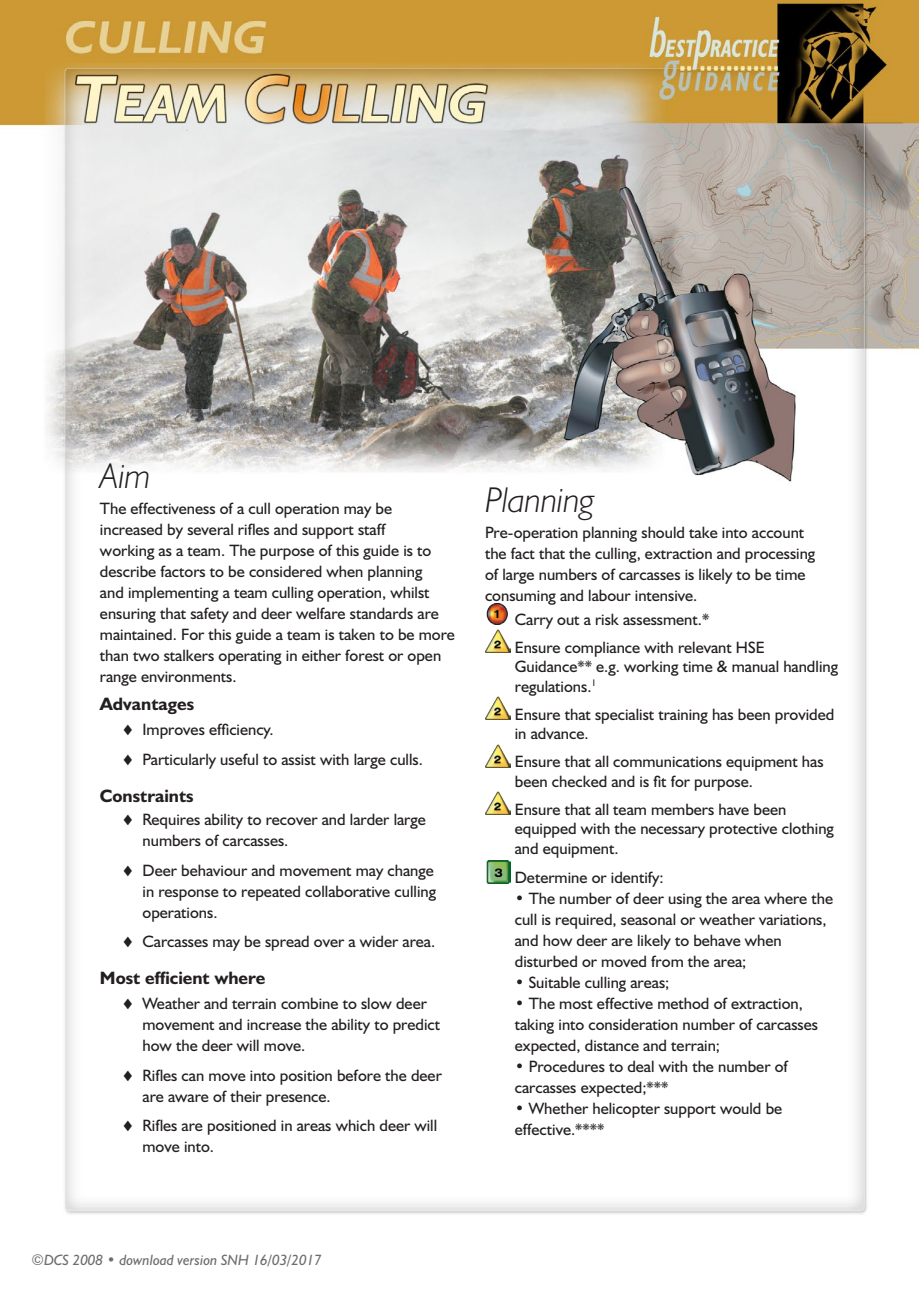
<style>
.page{position:relative;width:919px;height:1289px;background:#fff}
.page>*{position:absolute;margin:0;border:0;box-sizing:border-box;transform-origin:0 0}
.t1{font:italic 300 36px "Humanist 521 BT";letter-spacing:-.005em;color:#231f20}
.t2{font:700 18px "Humanist 521 BT";color:#231f20}
.t3{font:16.5px/21px "Humanist 521 BT";color:#231f20}
.t4{font:italic 15px "Humanist 521 BT";color:#6c6d70}
</style>
<div class="page">
<img style="left:0;top:0;width:918px;height:1214px">
<img style="left:485px;top:602px;width:25px;height:22px">
<img style="left:485px;top:630px;width:25px;height:22px">
<img style="left:485px;top:697px;width:25px;height:22px">
<img style="left:485px;top:744px;width:25px;height:23px">
<img style="left:485px;top:792px;width:25px;height:22px">
<img style="left:485px;top:860px;width:25px;height:23px">
<h1 class="t1" style="left:100px;top:454px;width:52px">Aim</h1>
<p class="t3" style="left:100px;top:497px;width:356px">The effectiveness of a cull operation may be increased by several rifles and support staff<br>working as a team. The purpose of this guide is to describe factors to be considered when planning<br>and implementing a team culling operation, whilst ensuring that safety and deer welfare standards are maintained. For this guide a team is taken to be more than two stalkers operating in either forest or open range environments.</p>
<p class="t2" style="left:100px;top:692px;width:96px">Advantages</p>
<p class="t3" style="left:121px;top:714px;width:303px;line-height:29.5px">♦ Improves efficiency.<br>♦ Particularly useful to assist with large culls.</p>
<p class="t2" style="left:100px;top:784px;width:95px">Constraints</p>
<p class="t3" style="left:142px;top:808px;width:285px;text-indent:-21px">♦ Requires ability to recover and larder large numbers of carcasses.</p>
<p class="t3" style="left:142px;top:859px;width:295px;text-indent:-21px">♦ Deer behaviour and movement may change in response to repeated collaborative culling operations.</p>
<p class="t3" style="left:121px;top:930px;width:315px">♦ Carcasses may be spread over a wider area.</p>
<p class="t2" style="left:100px;top:966px;width:167px">Most efficient where</p>
<p class="t3" style="left:142px;top:992px;width:299px;text-indent:-21px">♦ Weather and terrain combine to slow deer movement and increase the ability to predict how the deer will move.</p>
<p class="t3" style="left:142px;top:1064px;width:301px;text-indent:-21px">♦ Rifles can move into position before the deer are aware of their presence.</p>
<p class="t3" style="left:142px;top:1114px;width:296px;text-indent:-21px">♦ Rifles are positioned in areas which deer will move into.</p>
<h1 class="t1" style="left:485px;top:478px;width:111px">Planning</h1>
<p class="t3" style="left:485px;top:521px;width:332px">Pre-operation planning should take into account the fact that the culling, extraction and processing of large numbers of carcasses is likely to be time consuming and labour intensive.</p>
<p class="t3" style="left:514px;top:604px;width:251px;line-height:28px">Carry out a risk assessment.*<br>Ensure compliance with relevant HSE</p>
<p class="t3" style="left:514px;top:656px;width:325px;line-height:19.5px">Guidance** e.g. working time &amp; manual handling regulations.<sup>1</sup></p>
<p class="t3" style="left:514px;top:704px;width:321px;line-height:19.5px">Ensure that specialist training has been provided in advance.</p>
<p class="t3" style="left:514px;top:751px;width:310px;line-height:19.5px">Ensure that all communications equipment has been checked and is fit for purpose.</p>
<p class="t3" style="left:514px;top:799px;width:321px;line-height:19.5px">Ensure that all team members have been equipped with the necessary protective clothing and equipment.</p>
<p class="t3" style="left:514px;top:866px;width:150px">Determine or identify:</p>
<p class="t3" style="left:514px;top:887px;width:320px">• The number of deer using the area where the cull is required, seasonal or weather variations, and how deer are likely to behave when disturbed or moved from the area;</p>
<p class="t3" style="left:514px;top:971px;width:156px">• Suitable culling areas;</p>
<p class="t3" style="left:514px;top:992px;width:305px">• The most effective method of extraction, taking into consideration number of carcasses expected, distance and terrain;</p>
<p class="t3" style="left:514px;top:1055px;width:274px">• Procedures to deal with the number of carcasses expected;***</p>
<p class="t3" style="left:514px;top:1097px;width:269px">• Whether helicopter support would be effective.****</p>
<p class="t4" style="left:32px;top:1250px;width:292px">©DCS 2008 • download version SNH 16/03/2017</p>
</div>
